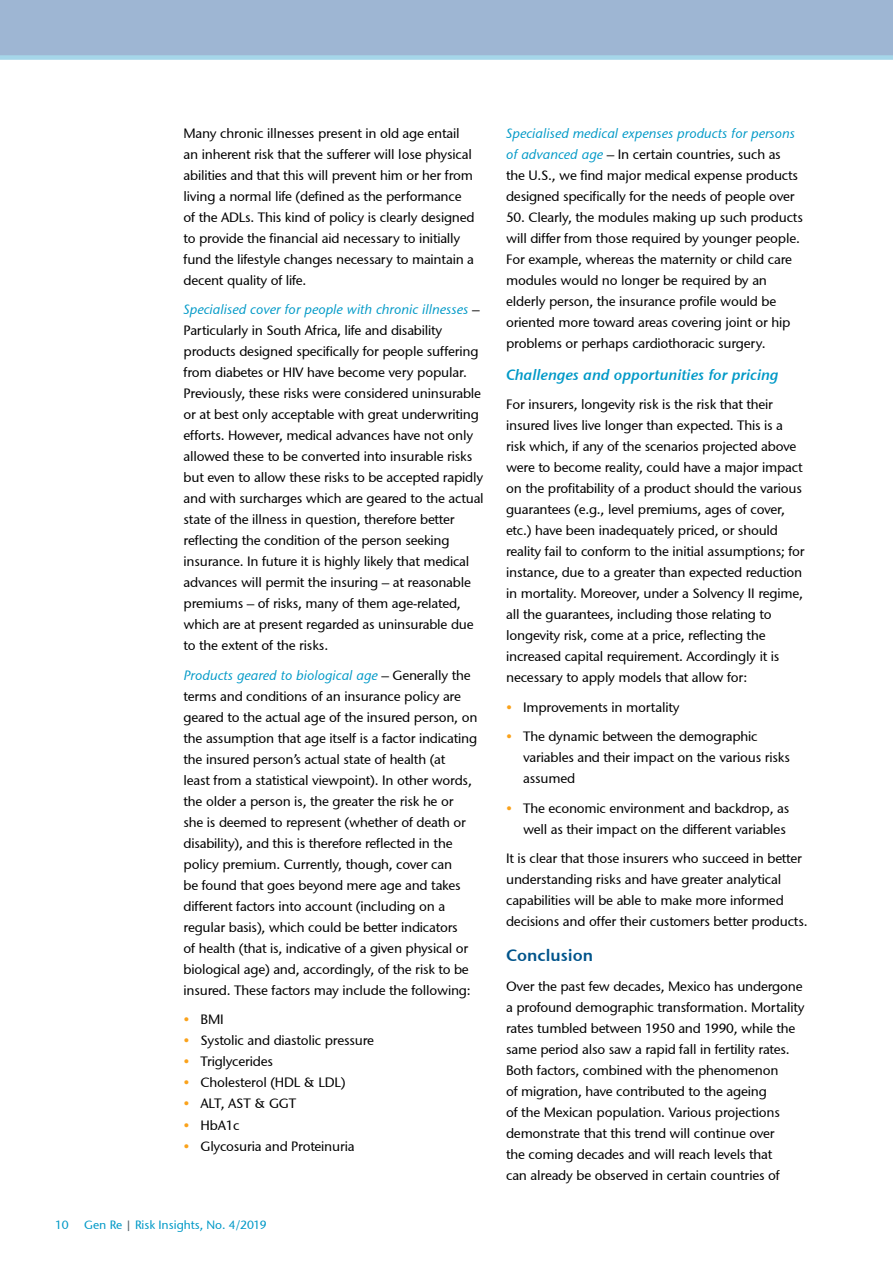
<style>
.page{position:relative;width:893px;height:1263px;background:#fff}
.page>*{position:absolute;margin:0;border:0;box-sizing:border-box;transform-origin:0 0}
.t1{font:600 16.5px "Stone Sans GC Re";color:#00548b}
.t2{font:italic 600 15px "Stone Sans GC Re";color:#0099c7}
.t3{font:13.5px/21px "Stone Sans GC Re";letter-spacing:-.015em;color:#000}
.t4{font:12px "Stone Sans GC Re";color:#0099c7}
.s1{font-style:italic;color:#0099c7}
.s2{color:#faa21b}
.s3{color:#5d6970}
</style>
<div class="page">
<div style="left:0;top:0;width:893px;height:55px;background:#9eb6d3"></div>
<div style="left:0;top:55px;width:893px;height:5px;background:#a5d6e9"></div>
<p class="t3" style="left:184px;top:122px;width:293px">Many chronic illnesses present in old age entail an inherent risk that the sufferer will lose physical abilities and that this will prevent him or her from living a normal life (defined as the performance of the ADLs. This kind of policy is clearly designed to provide the financial aid necessary to initially fund the lifestyle changes necessary to maintain a decent quality of life.</p>
<p class="t3" style="left:184px;top:299px;width:302px"><span class="s1">Specialised cover for people with chronic illnesses</span> – Particularly in South Africa, life and disability products designed specifically for people suffering from diabetes or HIV have become very popular.<br>Previously, these risks were considered uninsurable or at best only acceptable with great underwriting efforts. However, medical advances have not only allowed these to be converted into insurable risks but even to allow these risks to be accepted rapidly and with surcharges which are geared to the actual state of the illness in question, therefore better reflecting the condition of the person seeking insurance. In future it is highly likely that medical advances will permit the insuring – at reasonable premiums – of risks, many of them age-related, which are at present regarded as uninsurable due to the extent of the risks.</p>
<p class="t3" style="left:184px;top:664px;width:295px"><span class="s1">Products geared to biological age</span> – Generally the terms and conditions of an insurance policy are geared to the actual age of the insured person, on the assumption that age itself is a factor indicating the insured person’s actual state of health (at<br>least from a statistical viewpoint). In other words, the older a person is, the greater the risk he or<br>she is deemed to represent (whether of death or disability), and this is therefore reflected in the policy premium. Currently, though, cover can<br>be found that goes beyond mere age and takes different factors into account (including on a regular basis), which could be better indicators<br>of health (that is, indicative of a given physical or biological age) and, accordingly, of the risk to be insured. These factors may include the following:</p>
<p class="t3" style="left:184px;top:1009px;width:42px"><span class="s2">•</span> BMI</p>
<p class="t3" style="left:184px;top:1030px;width:192px"><span class="s2">•</span> Systolic and diastolic pressure</p>
<p class="t3" style="left:184px;top:1051px;width:91px"><span class="s2">•</span> Triglycerides</p>
<p class="t3" style="left:184px;top:1072px;width:163px"><span class="s2">•</span> Cholesterol (HDL &amp; LDL)</p>
<p class="t3" style="left:184px;top:1093px;width:114px"><span class="s2">•</span> ALT, AST &amp; GGT</p>
<p class="t3" style="left:184px;top:1114px;width:58px"><span class="s2">•</span> HbA1c</p>
<p class="t3" style="left:184px;top:1135px;width:173px"><span class="s2">•</span> Glycosuria and Proteinuria</p>
<p class="t4" style="left:55px;top:1218px;width:15px">10</p>
<p class="t4" style="left:84px;top:1218px;width:184px">Gen Re <span class="s3">|</span> Risk Insights, No. 4/2019</p>
<p class="t3" style="left:506px;top:122px;width:293px"><span class="s1">Specialised medical expenses products for persons of advanced age</span> – In certain countries, such as the U.S., we find major medical expense products designed specifically for the needs of people over</p>
<p class="t3" style="left:506px;top:206px;width:298px">50. Clearly, the modules making up such products will differ from those required by younger people.<br>For example, whereas the maternity or child care modules would no longer be required by an elderly person, the insurance profile would be oriented more toward areas covering joint or hip problems or perhaps cardiothoracic surgery.</p>
<p class="t2" style="left:506px;top:365px;width:274px">Challenges and opportunities for pricing</p>
<p class="t3" style="left:506px;top:394px;width:300px">For insurers, longevity risk is the risk that their insured lives live longer than expected. This is a risk which, if any of the scenarios projected above were to become reality, could have a major impact on the profitability of a product should the various guarantees (e.g., level premiums, ages of cover, etc.) have been inadequately priced, or should reality fail to conform to the initial assumptions; for instance, due to a greater than expected reduction in mortality. Moreover, under a Solvency II regime, all the guarantees, including those relating to longevity risk, come at a price, reflecting the increased capital requirement. Accordingly it is necessary to apply models that allow for:</p>
<p class="t3" style="left:506px;top:696px;width:175px"><span class="s2">•</span> Improvements in mortality</p>
<p class="t3" style="left:523px;top:726px;width:268px;text-indent:-17px"><span class="s2">•</span> The dynamic between the demographic variables and their impact on the various risks assumed</p>
<p class="t3" style="left:506px;top:797px;width:285px;text-align:right"><span class="s2">•</span> The economic environment and backdrop, as well as their impact on the different variables</p>
<p class="t3" style="left:506px;top:848px;width:303px">It is clear that those insurers who succeed in better understanding risks and have greater analytical capabilities will be able to make more informed decisions and offer their customers better products.</p>
<p class="t1" style="left:506px;top:945px;width:89px">Conclusion</p>
<p class="t3" style="left:506px;top:975px;width:300px">Over the past few decades, Mexico has undergone a profound demographic transformation. Mortality rates tumbled between 1950 and 1990, while the same period also saw a rapid fall in fertility rates.<br>Both factors, combined with the phenomenon<br>of migration, have contributed to the ageing<br>of the Mexican population. Various projections demonstrate that this trend will continue over<br>the coming decades and will reach levels that<br>can already be observed in certain countries of</p>
</div>
